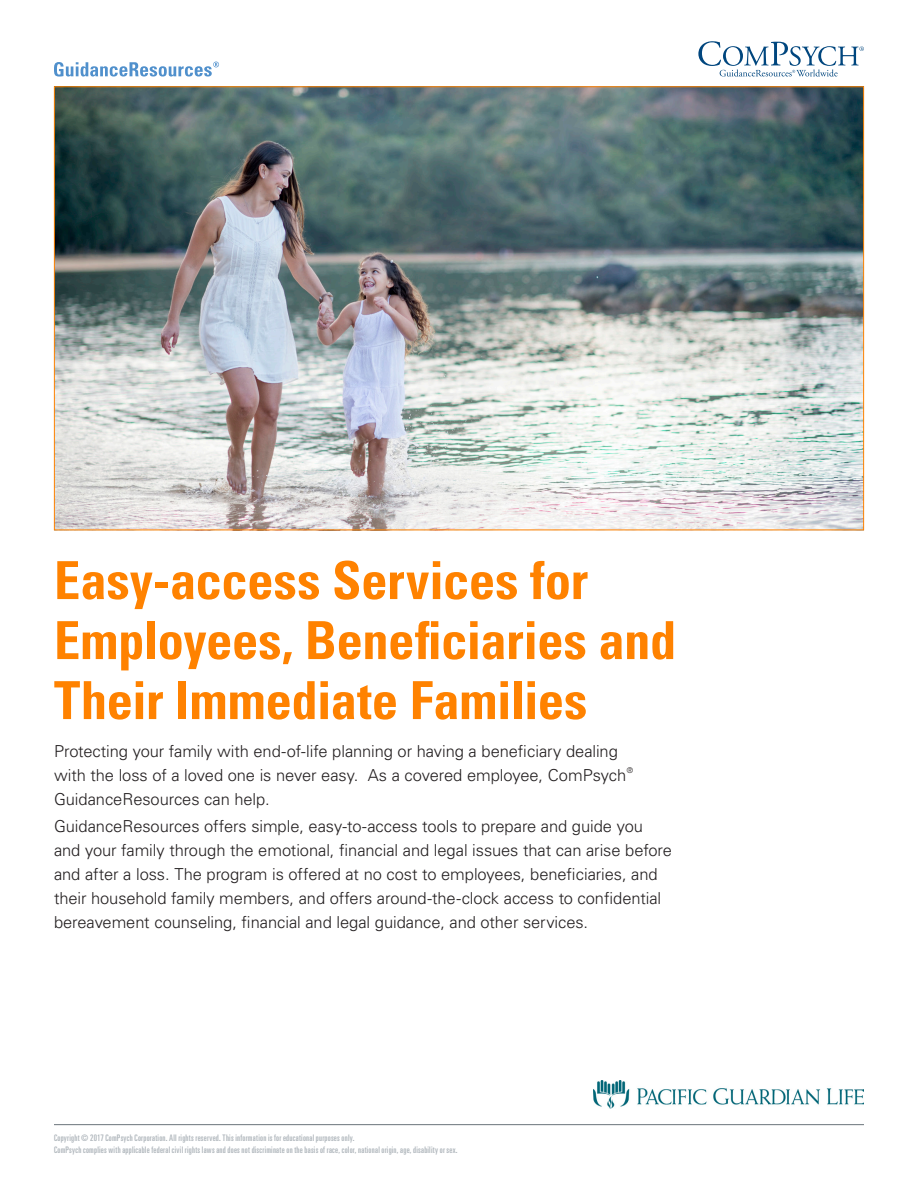
<style>
.page{position:relative;width:918px;height:1188px;background:#fff}
.page>*{position:absolute;margin:0;border:0;box-sizing:border-box;transform-origin:0 0}
.t1{font:700 condensed 52.5px/60px "Univers";letter-spacing:-.01em;color:#ff8200}
.Body_Copy{font:300 16.5px/24px "Univers";letter-spacing:-.005em;color:#231f20}
.t2{font:ultra-condensed 9px/12px "Univers";letter-spacing:.03em;color:#adb4ba}
.Body_Copy-2{font:300 7.8px "Univers";color:#231f20}
</style>
<div class="page">
<img style="left:56px;top:88px;width:806px;height:440px">
<hr style="left:54px;top:1124px;width:810px;height:1px;background:#6a747b">
<svg style="left:54px;top:62px;width:165px;height:15px"></svg>
<img style="left:594px;top:1080px;width:270px;height:28px">
<svg style="left:698px;top:41px;width:166px;height:36px"></svg>
<p class="t1" style="left:54px;top:550px;width:624px">Easy-access Services for<br>Employees, Beneficiaries and<br>Their Immediate Families</p>
<p class="Body_Copy" style="left:54px;top:739px;width:574px">Protecting your family with end-of-life planning or having a beneficiary dealing with the loss of a loved one is never easy. As a covered employee, ComPsych</p>
<p class="Body_Copy-2" style="left:627px;top:766px;width:8px">®</p>
<p class="Body_Copy" style="left:54px;top:787px;width:217px">GuidanceResources can help.</p>
<p class="Body_Copy" style="left:54px;top:814px;width:619px">GuidanceResources offers simple, easy-to-access tools to prepare and guide you and your family through the emotional, financial and legal issues that can arise before and after a loss. The program is offered at no cost to employees, beneficiaries, and their household family members, and offers around-the-clock access to confidential bereavement counseling, financial and legal guidance, and other services.</p>
<p class="t2" style="left:54px;top:1132px;width:405px">Copyright © 2017 ComPsych Corporation. All rights reserved. This information is for educational purposes only.<br>ComPsych complies with applicable federal civil rights laws and does not discriminate on the basis of race, color, national origin, age, disability or sex.</p>
</div>
